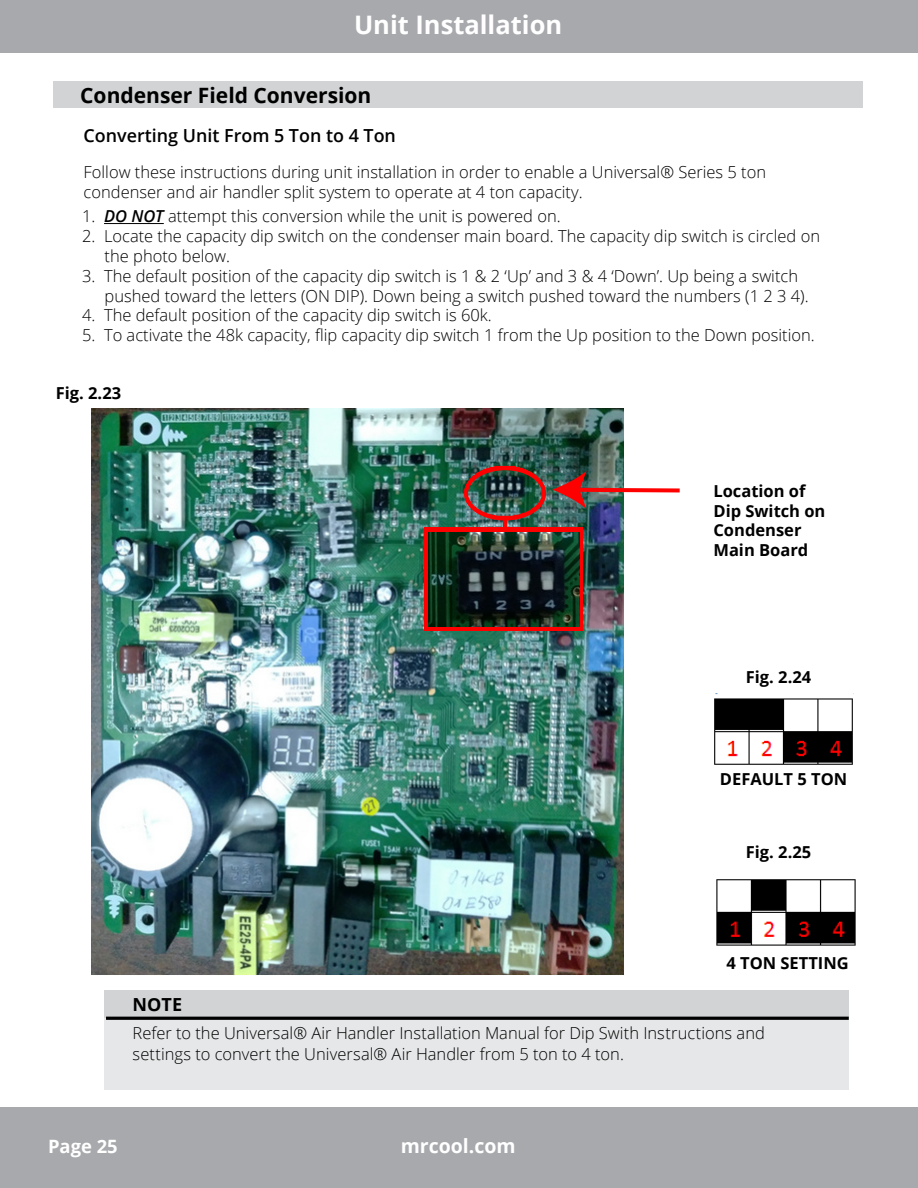
<style>
.page{position:relative;width:918px;height:1188px;background:#fff}
.page>*{position:absolute;margin:0;border:0;box-sizing:border-box;transform-origin:0 0}
.t1{font:700 25.5px "Open Sans";color:#fff}
.t2{font:700 21.15px "Open Sans";color:#000}
.t3{font:700 19.5px "Open Sans";color:#fff}
.t4{font:700 18.45px "Open Sans";color:#fff}
.t5{font:600 18px "Open Sans";color:#000}
.t6{font:700 18px "Open Sans";color:#000}
.t7{font:300 16.5px/19.8px "Open Sans";color:#000}
.t8{font:700 16.5px/19.8px "Open Sans";color:#000}
.s1{font-weight:600;font-style:italic}
</style>
<div class="page">
<img style="left:714px;top:694px;width:139px;height:71px">
<img style="left:716px;top:879px;width:140px;height:67px">
<img style="left:92px;top:409px;width:532px;height:567px">
<div style="left:0;top:1107px;width:918px;height:81px;background:#a7a9ac"></div>
<div style="left:53px;top:81px;width:810px;height:27px;background:#d1d3d4"></div>
<div style="left:0;top:0;width:918px;height:53px;background:#a7a9ac"></div>
<div style="left:425px;top:528px;width:158px;height:103px;background:#f00"></div>
<img style="left:428px;top:532px;width:151px;height:95px">
<hr style="left:503px;top:518px;width:4px;height:10px;background:#f00">
<div style="left:464px;top:466px;width:82px;height:55px;border:4px solid #f00;border-radius:50%"></div>
<hr style="left:104px;top:223px;width:60px;height:1px;background:#000">
<img style="left:552px;top:471px;width:128px;height:38px">
<div style="left:104px;top:990px;width:745px;height:28px;background:#d1d3d4"></div>
<div style="left:104px;top:1018px;width:745px;height:71px;background:#e6e7e8"></div>
<hr style="left:106px;top:1017px;width:743px;height:3px;background:#000">
<h1 class="t1" style="left:354px;top:7px;width:210px">Unit Installation</h1>
<p class="t2" style="left:80px;top:80px;width:293px">Condenser Field Conversion</p>
<p class="t5" style="left:84px;top:123px;width:314px">Converting Unit From 5 Ton to 4 Ton</p>
<p class="t7" style="left:84px;top:162px;width:684px">Follow these instructions during unit installation in order to enable a Universal® Series 5 ton condenser and air handler split system to operate at 4 ton capacity.</p>
<p class="t7" style="left:82px;top:206px;width:480px">1. <span class="s1">DO NOT</span> attempt this conversion while the unit is powered on.</p>
<p class="t7" style="left:105px;top:226px;width:717px;text-indent:-23px">2. Locate the capacity dip switch on the condenser main board. The capacity dip switch is circled on the photo below.</p>
<p class="t7" style="left:105px;top:265px;width:706px;text-indent:-23px">3. The default position of the capacity dip switch is 1 &amp; 2 ‘Up’ and 3 &amp; 4 ‘Down’. Up being a switch pushed toward the letters (ON DIP). Down being a switch pushed toward the numbers (1 2 3 4).</p>
<p class="t7" style="left:82px;top:305px;width:411px">4. The default position of the capacity dip switch is 60k.</p>
<p class="t7" style="left:82px;top:325px;width:734px">5. To activate the 48k capacity, flip capacity dip switch 1 from the Up position to the Down position.</p>
<p class="t8" style="left:56px;top:382px;width:67px">Fig. 2.23</p>
<p class="t8" style="left:713px;top:481px;width:114px">Location of<br>Dip Switch on<br>Condenser<br>Main Board</p>
<p class="t8" style="left:746px;top:667px;width:67px">Fig. 2.24</p>
<p class="t8" style="left:720px;top:769px;width:129px">DEFAULT 5 TON</p>
<p class="t8" style="left:746px;top:842px;width:67px">Fig. 2.25</p>
<p class="t8" style="left:726px;top:953px;width:124px">4 TON SETTING</p>
<p class="t6" style="left:133px;top:992px;width:51px">NOTE</p>
<p class="t7" style="left:133px;top:1022px;width:634px;line-height:21px">Refer to the Universal® Air Handler Installation Manual for Dip Swith Instructions and settings to convert the Universal® Air Handler from 5 ton to 4 ton.</p>
<p class="t4" style="left:48px;top:1133px;width:71px">Page 25</p>
<p class="t3" style="left:401px;top:1132px;width:116px">mrcool.com</p>
</div>
